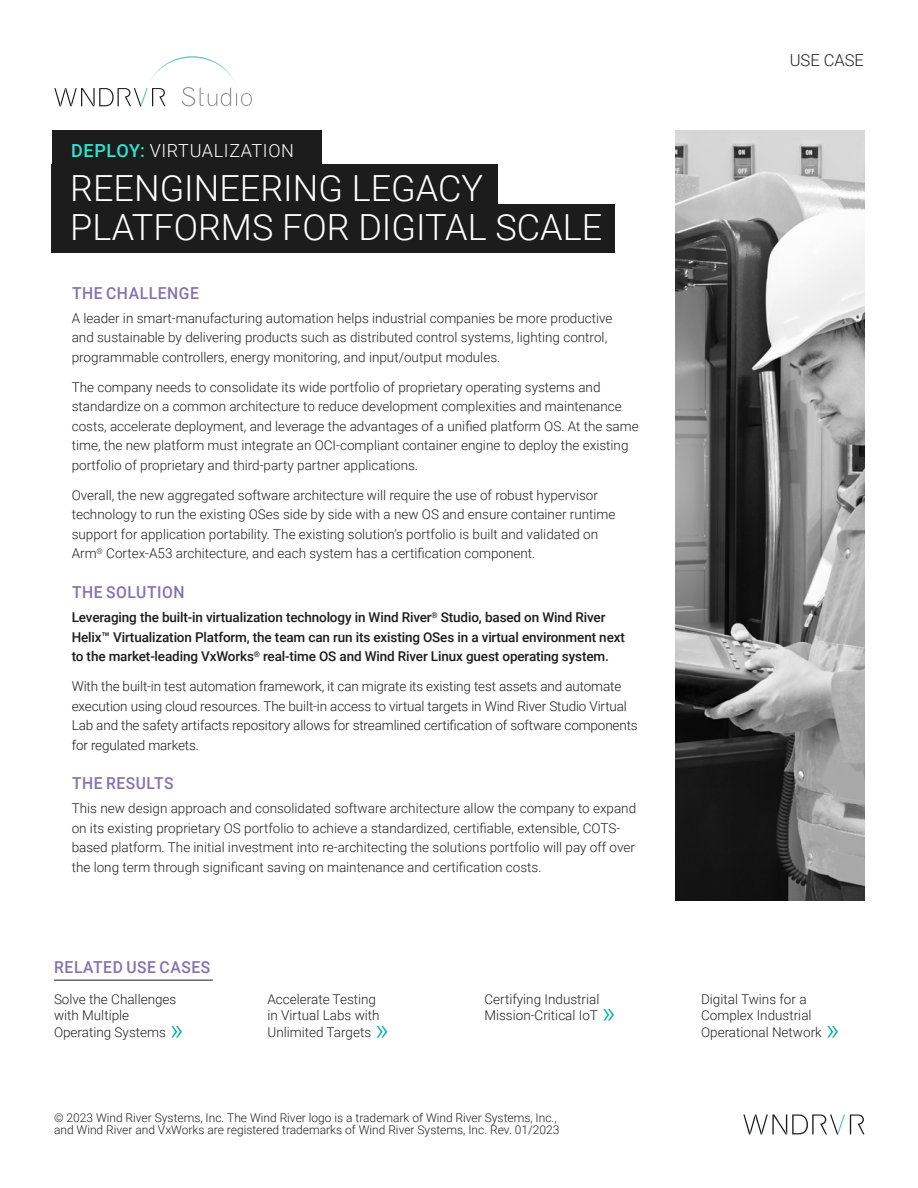
<style>
.page{position:relative;width:918px;height:1188px;background:#fff}
.page>*{position:absolute;margin:0;border:0;box-sizing:border-box;transform-origin:0 0}
.t1{font:300 36px/39px "Roboto";color:#fff}
.body_footer{font:300 30px "Roboto";color:#00aea4}
.subtitle{font:300 18px "Roboto";letter-spacing:.035em;color:#fff}
.header_1{font:500 16.5px "Roboto";letter-spacing:.035em;color:#8473ad;scale:.95 1}
.t2{font:300 16.5px "Roboto";color:#231f20}
.body_paragraph{font:300 13.5px/19.5px "Roboto";color:#231f20}
.body_paragraph-2{font:300 13.5px/19.5px "Roboto";letter-spacing:-.01em;color:#1c1c1c}
.body_paragraph-3{font:500 13.5px/19.5px "Roboto";letter-spacing:-.01em;color:#1c1c1c}
.body_footer-2{font:300 13.5px/16.5px "Roboto";color:#231f20}
.t3{font:300 12px/12px "Roboto";color:#231f20}
.s1{font-weight:500;color:#30e4d0}
</style>
<div class="page">
<img style="left:675px;top:130px;width:190px;height:770px">
<svg style="left:54px;top:88px;width:111px;height:18px"></svg>
<svg style="left:182px;top:87px;width:70px;height:19px"></svg>
<img style="left:150px;top:56px;width:85px;height:27px">
<div style="left:52px;top:164px;width:446px;height:40px;background:#1c1c1c"></div>
<div style="left:52px;top:204px;width:563px;height:48px;background:#1c1c1c"></div>
<div style="left:52px;top:130px;width:269px;height:50px;background:#1c1c1c"></div>
<hr style="left:54px;top:980px;width:159px;height:1px;background:#1c1c1c">
<svg style="left:743px;top:1115px;width:122px;height:19px"></svg>
<p class="subtitle" style="left:71px;top:138px;width:224px"><span class="s1">DEPLOY:</span> VIRTUALIZATION</p>
<p class="t1" style="left:70px;top:167px;width:533px">REENGINEERING LEGACY<br>PLATFORMS FOR DIGITAL SCALE</p>
<p class="header_1" style="left:72px;top:282px;width:135px">THE CHALLENGE</p>
<p class="body_paragraph" style="left:72px;top:308px;width:542px">A leader in smart-manufacturing automation helps industrial companies be more productive and sustainable by delivering products such as distributed control systems, lighting control, programmable controllers, energy monitoring, and input/output modules.</p>
<p class="body_paragraph" style="left:72px;top:377px;width:569px">The company needs to consolidate its wide portfolio of proprietary operating systems and standardize on a common architecture to reduce development complexities and maintenance costs, accelerate deployment, and leverage the advantages of a unified platform OS. At the same time, the new platform must integrate an OCI-compliant container engine to deploy the existing portfolio of proprietary and third-party partner applications.</p>
<p class="body_paragraph" style="left:72px;top:485px;width:545px">Overall, the new aggregated software architecture will require the use of robust hypervisor technology to run the existing OSes side by side with a new OS and ensure container runtime support for application portability. The existing solution’s portfolio is built and validated on Arm<sup>®</sup> Cortex-A53 architecture, and each system has a certification component.</p>
<p class="header_1" style="left:72px;top:581px;width:120px">THE SOLUTION</p>
<p class="body_paragraph-3" style="left:72px;top:607px;width:555px">Leveraging the built-in virtualization technology in Wind River<sup>®</sup> Studio, based on Wind River<br>Helix™ Virtualization Platform, the team can run its existing OSes in a virtual environment next to the market-leading VxWorks<sup>®</sup> real-time OS and Wind River Linux guest operating system.</p>
<p class="body_paragraph-2" style="left:72px;top:676px;width:568px">With the built-in test automation framework, it can migrate its existing test assets and automate execution using cloud resources. The built-in access to virtual targets in Wind River Studio Virtual Lab and the safety artifacts repository allows for streamlined certification of software components for regulated markets.</p>
<p class="header_1" style="left:72px;top:772px;width:108px">THE RESULTS</p>
<p class="body_paragraph" style="left:72px;top:798px;width:566px">This new design approach and consolidated software architecture allow the company to expand on its existing proprietary OS portfolio to achieve a standardized, certifiable, extensible, COTS&shy;based platform. The initial investment into re-architecting the solutions portfolio will pay off over the long term through significant saving on maintenance and certification costs.</p>
<p class="header_1" style="left:54px;top:955px;width:166px">RELATED USE CASES</p>
<p class="body_footer-2" style="left:54px;top:990px;width:124px">Solve the Challenges with Multiple<br>Operating Systems</p>
<p class="body_footer" style="left:170px;top:1008px;width:15px">»</p>
<p class="body_footer-2" style="left:268px;top:990px;width:114px">Accelerate Testing in Virtual Labs with<br>Unlimited Targets</p>
<p class="body_footer" style="left:375px;top:1008px;width:15px">»</p>
<p class="body_footer-2" style="left:484px;top:990px;width:116px">Certifying Industrial<br>Mission-Critical IoT</p>
<p class="body_footer" style="left:602px;top:992px;width:15px">»</p>
<p class="t3" style="left:54px;top:1111px;width:507px">© 2023 Wind River Systems, Inc. The Wind River logo is a trademark of Wind River Systems, Inc., and Wind River and VxWorks are registered trademarks of Wind River Systems, Inc. Rev. 01/2023</p>
<p class="t2" style="left:790px;top:49px;width:76px">USE CASE</p>
<p class="body_footer-2" style="left:701px;top:990px;width:122px">Digital Twins for a<br>Complex Industrial<br>Operational Network</p>
<p class="body_footer" style="left:826px;top:1008px;width:15px">»</p>
</div>
